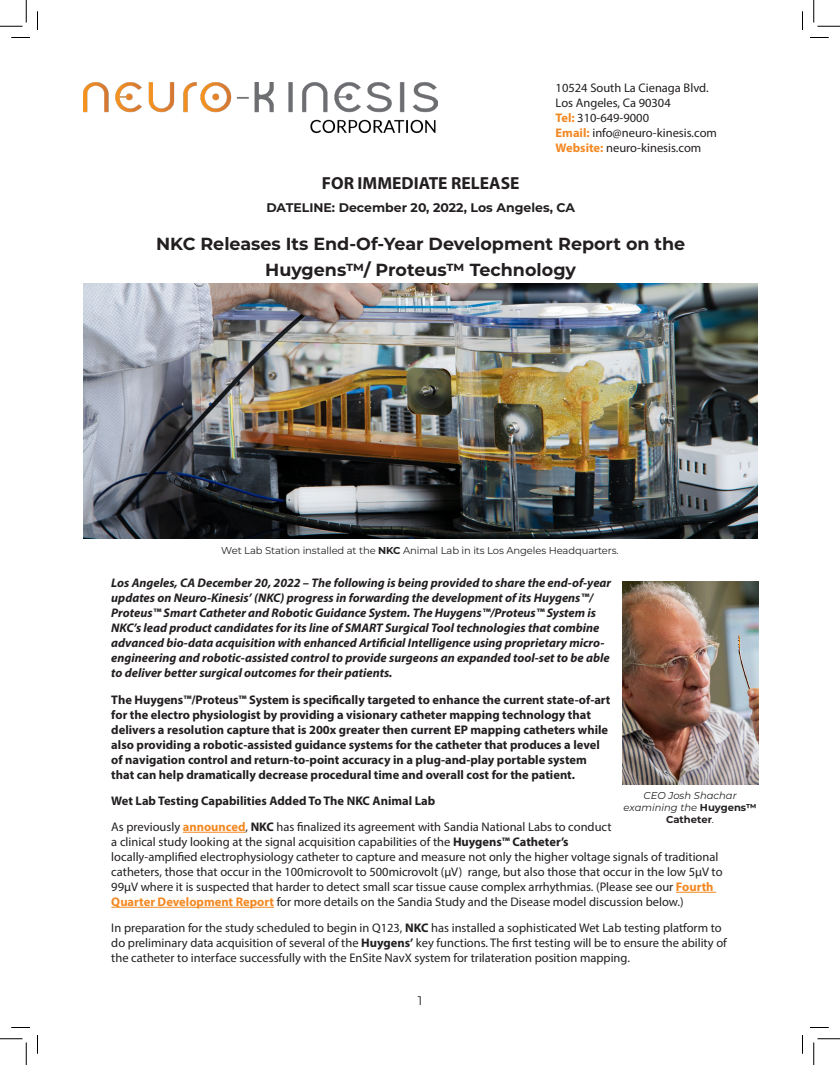
<style>
.page{position:relative;width:840px;height:1065px;background:#fff}
.page>*{position:absolute;margin:0;border:0;box-sizing:border-box;transform-origin:0 0}
.t1{font:700 17.5px/26.2px "Montserrat";color:#231f20;text-align:center}
.t2{font:700 17.5px "Myriad Pro";color:#231f20}
.Body_Copy{font:12.5px/15px "Myriad Pro";color:#231f20}
.Body_Copy-2{font:italic 700 12.5px/15px "Myriad Pro";color:#231f20}
.Body_Copy-3{font:700 12.5px/15px "Myriad Pro";color:#231f20}
.t3{font:700 12.5px "Montserrat";color:#231f20}
.t4{font:12.5px "Montserrat";color:#231f20}
.t5{font:10px "Montserrat";letter-spacing:-.01em;color:#231f20}
.t6{font:italic 10px/12px "Montserrat";color:#231f20;text-align:center}
.s1{font-weight:700;color:#f38822}
.s2{font-weight:700}
.s3{font-weight:700;font-style:normal}
</style>
<div class="page">
<img style="left:83px;top:83px;width:355px;height:51px">
<hr style="left:183px;top:832px;width:62px;height:1px;background:#f38822">
<hr style="left:676px;top:892px;width:40px;height:1px;background:#f38822">
<hr style="left:111px;top:907px;width:163px;height:1px;background:#f38822">
<img style="left:83px;top:283px;width:675px;height:256px">
<img style="left:623px;top:581px;width:135px;height:203px">
<svg style="left:11px;top:37px;width:19px;height:1px"></svg>
<svg style="left:810px;top:37px;width:19px;height:1px"></svg>
<svg style="left:11px;top:1027px;width:19px;height:1px"></svg>
<svg style="left:810px;top:1027px;width:19px;height:1px"></svg>
<svg style="left:37px;top:11px;width:1px;height:19px"></svg>
<svg style="left:37px;top:1035px;width:1px;height:19px"></svg>
<svg style="left:802px;top:11px;width:1px;height:19px"></svg>
<svg style="left:802px;top:1035px;width:1px;height:19px"></svg>
<svg style="left:0;top:0;width:27px;height:27px"></svg>
<svg style="left:0;top:1039px;width:27px;height:26px"></svg>
<svg style="left:814px;top:0;width:26px;height:27px"></svg>
<svg style="left:814px;top:1039px;width:26px;height:26px"></svg>
<p class="Body_Copy" style="left:556px;top:80px;width:155px">10524 South La Cienaga Blvd.</p>
<p class="Body_Copy" style="left:556px;top:95px;width:117px">Los Angeles, Ca 90304</p>
<p class="Body_Copy" style="left:556px;top:110px;width:95px"><span class="s1">Tel:</span> 310-649-9000</p>
<p class="Body_Copy" style="left:556px;top:125px;width:163px"><span class="s1">Email:</span> info@neuro-kinesis.com</p>
<p class="Body_Copy" style="left:556px;top:140px;width:147px"><span class="s1">Website:</span> neuro-kinesis.com</p>
<p class="t2" style="left:322px;top:171px;width:199px">FOR IMMEDIATE RELEASE</p>
<p class="t3" style="left:266px;top:199px;width:310px">DATELINE: December 20, 2022, Los Angeles, CA</p>
<p class="t1" style="left:156px;top:230px;width:531px">NKC Releases Its End-Of-Year Development Report on the<br>Huygens™/ Proteus™ Technology</p>
<p class="t5" style="left:221px;top:544px;width:399px">Wet Lab Station installed at the <span class="s2">NKC</span> Animal Lab in its Los Angeles Headquarters.</p>
<p class="Body_Copy-2" style="left:111px;top:575px;width:501px">Los Angeles, CA December 20, 2022 – The following is being provided to share the end-of-year updates on Neuro-Kinesis’ (NKC) progress in forwarding the development of its Huygens™/ Proteus™ Smart Catheter and Robotic Guidance System. The Huygens™/Proteus™ System is NKC’s lead product candidates for its line of SMART Surgical Tool technologies that combine advanced bio-data acquisition with enhanced Artificial Intelligence using proprietary micro&shy;engineering and robotic-assisted control to provide surgeons an expanded tool-set to be able to deliver better surgical outcomes for their patients.</p>
<p class="Body_Copy-3" style="left:111px;top:691px;width:501px">The Huygens™/Proteus™ System is specifically targeted to enhance the current state-of-art for the electro physiologist by providing a visionary catheter mapping technology that delivers a resolution capture that is 200x greater then current EP mapping catheters while also providing a robotic-assisted guidance systems for the catheter that produces a level of navigation control and return-to-point accuracy in a plug-and-play portable system that can help dramatically decrease procedural time and overall cost for the patient.</p>
<p class="Body_Copy-3" style="left:111px;top:793px;width:325px">Wet Lab Testing Capabilities Added To The NKC Animal Lab</p>
<p class="Body_Copy" style="left:111px;top:819px;width:613px">As previously <span class="s1">announced</span>, <span class="s2">NKC</span> has finalized its agreement with Sandia National Labs to conduct<br>a clinical study looking at the signal acquisition capabilities of the <span class="s2">Huygens™ Catheter’s<br></span>locally-amplified electrophysiology catheter to capture and measure not only the higher voltage signals of traditional catheters, those that occur in the 100microvolt to 500microvolt (µV) range, but also those that occur in the low 5µV to 99µV where it is suspected that harder to detect small scar tissue cause complex arrhythmias. (Please see our <span class="s1">Fourth Quarter Development Report</span> for more details on the Sandia Study and the Disease model discussion below.)</p>
<p class="Body_Copy" style="left:111px;top:920px;width:617px">In preparation for the study scheduled to begin in Q123, <span class="s2">NKC</span> has installed a sophisticated Wet Lab testing platform to do preliminary data acquisition of several of the <span class="s2">Huygens’</span> key functions. The first testing will be to ensure the ability of the catheter to interface successfully with the EnSite NavX system for trilateration position mapping.</p>
<p class="t6" style="left:624px;top:789px;width:134px">CEO Josh Shachar examining the <span class="s3">Huygens™<br>Catheter</span>.</p>
<p class="t4" style="left:418px;top:992px;width:6px">1</p>
</div>
